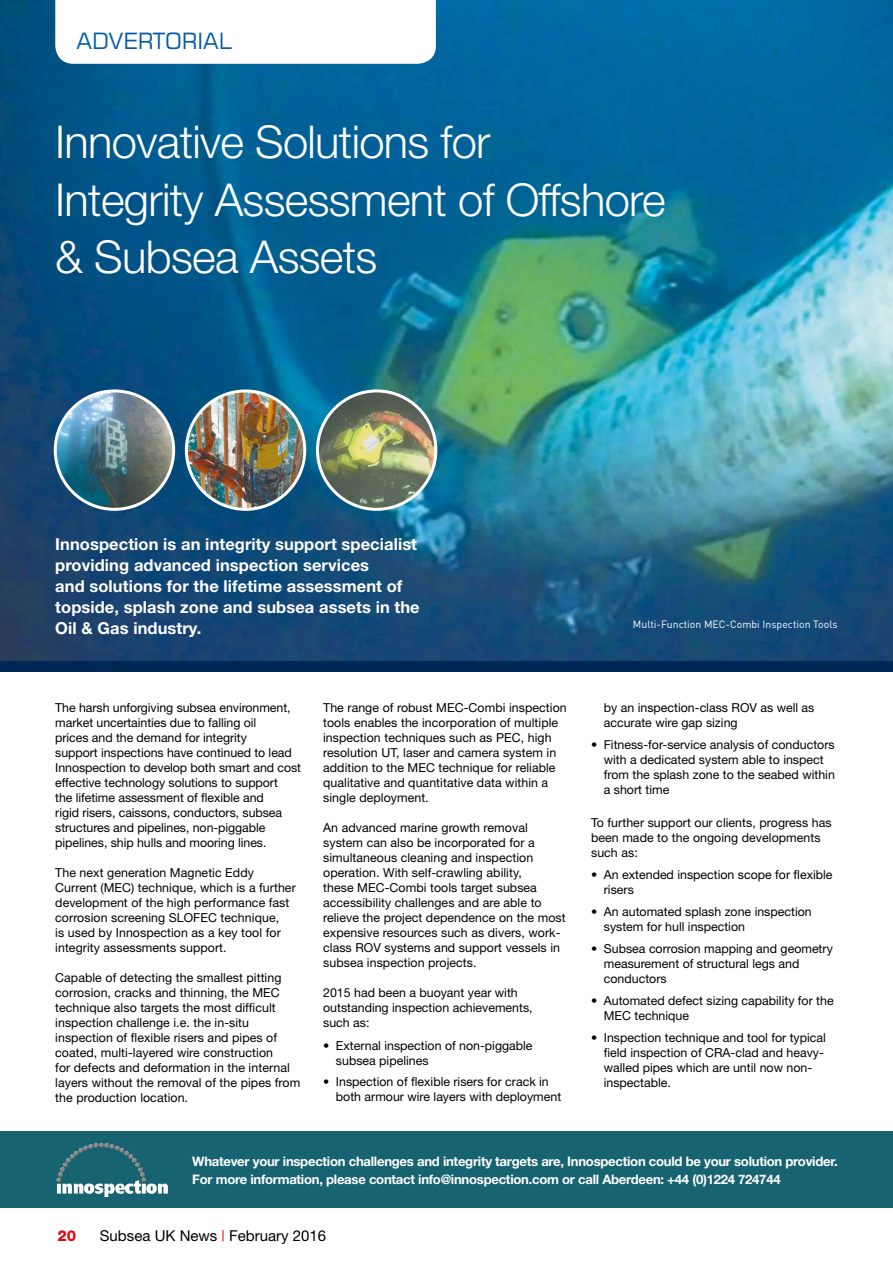
<style>
.page{position:relative;width:893px;height:1263px;background:#fff}
.page>*{position:absolute;margin:0;border:0;box-sizing:border-box;transform-origin:0 0}
.t1{font:300 45.3px/57.9px "Helvetica Neue";letter-spacing:-.015em;color:#fff}
.t2{font:22.5px "Square 721 BT";color:#005da9}
.t3{font:700 16.5px/21px "Helvetica Neue";letter-spacing:.005em;color:#fff}
.t4{font:15px "Helvetica Neue";color:#000}
.t5{font:800 15px "Helvetica Neue";color:#e30613}
.t6{font:700 13.2px/18px "Helvetica Neue";letter-spacing:-.02em;color:#fff}
.t7{font:12.3px/15px "Helvetica Neue";letter-spacing:.005em;color:#000}
.t8{font:10.5px "DIN";color:#fff}
.s1{color:#e30613}
</style>
<div class="page">
<div style="left:0;top:1131px;width:893px;height:77px;background:#186371"></div>
<img style="left:0;top:0;width:893px;height:661px">
<svg style="left:55px;top:0;width:381px;height:64px"></svg>
<img style="left:186px;top:391px;width:119px;height:118px;border-radius:59px">
<div style="left:185px;top:389px;width:121px;height:122px;border:3px solid #fff;border-radius:50%"></div>
<img style="left:55px;top:391px;width:119px;height:118px;border-radius:59px">
<div style="left:54px;top:389px;width:121px;height:122px;border:3px solid #fff;border-radius:50%"></div>
<img style="left:317px;top:391px;width:119px;height:118px;border-radius:59px">
<div style="left:316px;top:389px;width:121px;height:122px;border:3px solid #fff;border-radius:50%"></div>
<div style="left:0;top:661px;width:893px;height:10px;background:#002856"></div>
<img style="left:57px;top:1142px;width:111px;height:55px">
<h2 class="t2" style="left:77px;top:27px;width:157px">ADVERTORIAL</h2>
<h1 class="t1" style="left:55px;top:112px;width:612px">Innovative Solutions for<br>Integrity Assessment of Offshore &amp; Subsea Assets</h1>
<h3 class="t3" style="left:55px;top:534px;width:366px">Innospection is an integrity support specialist providing advanced inspection services<br>and solutions for the lifetime assessment of topside, splash zone and subsea assets in the Oil &amp; Gas industry.</h3>
<p class="t8" style="left:633px;top:617px;width:206px">Multi-Function MEC-Combi Inspection Tools</p>
<p class="t7" style="left:55px;top:700px;width:247px">The harsh unforgiving subsea environment, market uncertainties due to falling oil<br>prices and the demand for integrity<br>support inspections have continued to lead Innospection to develop both smart and cost effective technology solutions to support<br>the lifetime assessment of flexible and<br>rigid risers, caissons, conductors, subsea structures and pipelines, non-piggable pipelines, ship hulls and mooring lines.</p>
<p class="t7" style="left:55px;top:865px;width:242px">The next generation Magnetic Eddy Current (MEC) technique, which is a further development of the high performance fast corrosion screening SLOFEC technique,<br>is used by Innospection as a key tool for integrity assessments support.</p>
<p class="t7" style="left:55px;top:970px;width:246px">Capable of detecting the smallest pitting corrosion, cracks and thinning, the MEC technique also targets the most difficult inspection challenge i.e. the in-situ inspection of flexible risers and pipes of coated, multi-layered wire construction<br>for defects and deformation in the internal layers without the removal of the pipes from the production location.</p>
<p class="t7" style="left:323px;top:700px;width:245px">The range of robust MEC-Combi inspection tools enables the incorporation of multiple inspection techniques such as PEC, high resolution UT, laser and camera system in addition to the MEC technique for reliable qualitative and quantitative data within a single deployment.</p>
<p class="t7" style="left:323px;top:820px;width:244px">An advanced marine growth removal system can also be incorporated for a simultaneous cleaning and inspection operation. With self-crawling ability,<br>these MEC-Combi tools target subsea accessibility challenges and are able to relieve the project dependence on the most expensive resources such as divers, work&shy;class ROV systems and support vessels in subsea inspection projects.</p>
<p class="t7" style="left:323px;top:985px;width:211px">2015 had been a buoyant year with outstanding inspection achievements, such as:</p>
<p class="t7" style="left:336px;top:1037px;width:198px;text-indent:-13px">• External inspection of non-piggable subsea pipelines</p>
<p class="t7" style="left:336px;top:1074px;width:227px;text-indent:-13px">• Inspection of flexible risers for crack in both armour wire layers with deployment</p>
<p class="t7" style="left:604px;top:700px;width:212px">by an inspection-class ROV as well as accurate wire gap sizing</p>
<p class="t7" style="left:604px;top:737px;width:233px;text-indent:-13px">• Fitness-for-service analysis of conductors with a dedicated system able to inspect from the splash zone to the seabed within a short time</p>
<p class="t7" style="left:591px;top:815px;width:242px">To further support our clients, progress has been made to the ongoing developments such as:</p>
<p class="t7" style="left:604px;top:867px;width:230px;text-indent:-13px">• An extended inspection scope for flexible risers</p>
<p class="t7" style="left:604px;top:904px;width:209px;text-indent:-13px">• An automated splash zone inspection system for hull inspection</p>
<p class="t7" style="left:604px;top:941px;width:231px;text-indent:-13px">• Subsea corrosion mapping and geometry measurement of structural legs and conductors</p>
<p class="t7" style="left:604px;top:993px;width:231px;text-indent:-13px">• Automated defect sizing capability for the<br>MEC technique</p>
<p class="t7" style="left:604px;top:1029px;width:224px;text-indent:-13px">• Inspection technique and tool for typical field inspection of CRA-clad and heavy&shy;walled pipes which are until now non&shy;inspectable.</p>
<p class="t6" style="left:192px;top:1151px;width:647px">Whatever your inspection challenges and integrity targets are, Innospection could be your solution provider.<br>For more information, please contact info@innospection.com or call Aberdeen: +44 (0)1224 724744</p>
<p class="t5" style="left:57px;top:1226px;width:20px">20</p>
<p class="t4" style="left:100px;top:1226px;width:228px">Subsea UK News <span class="s1">|</span> February 2016</p>
</div>
